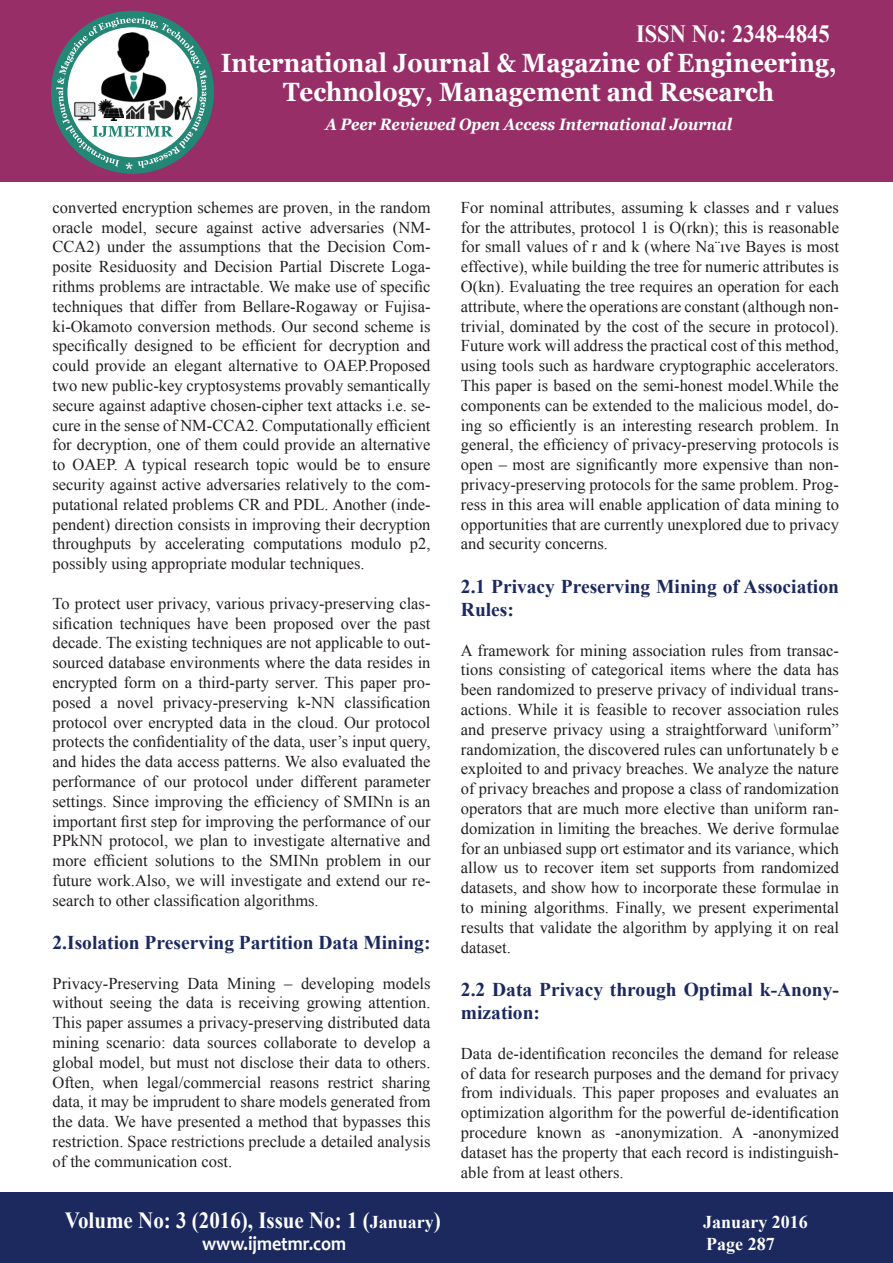
<style>
.page{position:relative;width:893px;height:1263px;background:#fff}
.page>*{position:absolute;margin:0;border:0;box-sizing:border-box;transform-origin:0 0}
.t1{font:700 26.4px/28.8px "Georgia";color:#fff;text-align:center;scale:.91 1}
.t2{font:700 24.75px "Times New Roman";color:#fff;scale:.91 1}
.t3{font:700 23.1px "Times New Roman";color:#fff;scale:.91 1}
.t4{font:700 19.8px "Candara";color:#fff;scale:.91 1}
.t5{font:700 19.5px/23.4px "Times New Roman";color:#1b295f}
.t6{font:700 18px "Times New Roman";color:#fff}
.t7{font:16.5px/19.8px "Times New Roman";color:#231f20;text-align:justify}
.t8{font:italic 700 16.5px "Georgia";color:#fff;scale:.91 1}
.s1{font-size:18px}
</style>
<div class="page">
<div style="left:0;top:0;width:893px;height:182px;background:#972e67"></div>
<div style="left:51px;top:11px;width:163px;height:163px;background:#248675;border-radius:50%"></div>
<svg style="left:56px;top:17px;width:151px;height:152px"></svg>
<img style="left:146px;top:99px;width:28px;height:23px">
<img style="left:174px;top:96px;width:21px;height:25px">
<img style="left:99px;top:31px;width:72px;height:74px">
<img style="left:72px;top:101px;width:25px;height:21px">
<img style="left:99px;top:99px;width:25px;height:21px">
<div style="left:0;top:1192px;width:893px;height:71px;background:#1b295f"></div>
<h2 class="t2" style="left:636px;top:16px;width:214px">ISSN No: 2348-4845</h2>
<h1 class="t1" style="left:221px;top:49px;width:678px">International Journal &amp; Magazine of Engineering,<br>Technology, Management and Research</h1>
<p class="t8" style="left:325px;top:113px;width:448px">A Peer Reviewed Open Access International Journal</p>
<p class="t7" style="left:52px;top:197px;width:380px">converted encryption schemes are proven, in the random oracle model, secure against active adversaries (NM-CCA2) under the assumptions that the Decision Com&shy;posite Residuosity and Decision Partial Discrete Loga&shy;rithms problems are intractable. We make use of specific techniques that differ from Bellare-Rogaway or Fujisa&shy;ki-Okamoto conversion methods. Our second scheme is specifically designed to be efficient for decryption and could provide an elegant alternative to OAEP.Proposed two new public-key cryptosystems provably semantically secure against adaptive chosen-cipher text attacks i.e. se&shy;cure in the sense of NM-CCA2. Computationally efficient for decryption, one of them could provide an alternative to OAEP. A typical research topic would be to ensure security against active adversaries relatively to the com&shy;putational related problems CR and PDL. Another (inde&shy;pendent) direction consists in improving their decryption throughputs by accelerating computations modulo p2, possibly using appropriate modular techniques.</p>
<p class="t7" style="left:52px;top:593px;width:380px">To protect user privacy, various privacy-preserving clas&shy;sification techniques have been proposed over the past decade. The existing techniques are not applicable to out&shy;sourced database environments where the data resides in encrypted form on a third-party server. This paper pro&shy;posed a novel privacy-preserving k-NN classification protocol over encrypted data in the cloud. Our protocol protects the confidentiality of the data, user’s input query, and hides the data access patterns. We also evaluated the performance of our protocol under different parameter settings. Since improving the efficiency of SMINn is an important first step for improving the performance of our PPkNN protocol, we plan to investigate alternative and more efficient solutions to the SMINn problem in our future work.Also, we will investigate and extend our re&shy;search to other classification algorithms.</p>
<p class="t5" style="left:52px;top:930px;width:380px">2.Isolation Preserving Partition Data Mining:</p>
<p class="t7" style="left:52px;top:973px;width:380px">Privacy-Preserving Data Mining – developing models without seeing the data is receiving growing attention.<br>This paper assumes a privacy-preserving distributed data mining scenario: data sources collaborate to develop a global model, but must not disclose their data to others.<br>Often, when legal/commercial reasons restrict sharing data, it may be imprudent to share models generated from the data. We have presented a method that bypasses this restriction. Space restrictions preclude a detailed analysis of the communication cost.</p>
<p class="t7" style="left:461px;top:197px;width:380px">For nominal attributes, assuming k classes and r values for the attributes, protocol 1 is O(rkn); this is reasonable for small values of r and k (where Na¨ıve Bayes is most effective), while building the tree for numeric attributes is O(kn). Evaluating the tree requires an operation for each attribute, where the operations are constant (although non&shy;trivial, dominated by the cost of the secure in protocol).<br>Future work will address the practical cost of this method, using tools such as hardware cryptographic accelerators.<br>This paper is based on the semi-honest model.While the components can be extended to the malicious model, do&shy;ing so efficiently is an interesting research problem. In general, the efficiency of privacy-preserving protocols is open – most are significantly more expensive than non&shy;privacy-preserving protocols for the same problem. Prog&shy;ress in this area will enable application of data mining to opportunities that are currently unexplored due to privacy and security concerns.</p>
<p class="t5" style="left:461px;top:574px;width:379px">2.1 Privacy Preserving Mining of Association<br>Rules:</p>
<p class="t7" style="left:461px;top:640px;width:380px">A framework for mining association rules from transac&shy;tions consisting of categorical items where the data has been randomized to preserve privacy of individual trans&shy;actions. While it is feasible to recover association rules and preserve privacy using a straightforward \uniform” randomization, the discovered rules can unfortunately b e exploited to and privacy breaches. We analyze the nature of privacy breaches and propose a class of randomization operators that are much more elective than uniform ran&shy;domization in limiting the breaches. We derive formulae for an unbiased supp ort estimator and its variance, which allow us to recover item set supports from randomized datasets, and show how to incorporate these formulae in to mining algorithms. Finally, we present experimental results that validate the algorithm by applying it on real dataset.</p>
<p class="t5" style="left:461px;top:977px;width:380px">2.2 Data Privacy through Optimal k-Anony&shy;mization:</p>
<p class="t7" style="left:461px;top:1043px;width:380px">Data de-identification reconciles the demand for release of data for research purposes and the demand for privacy from individuals. This paper proposes and evaluates an optimization algorithm for the powerful de-identification procedure known as -anonymization. A -anonymized dataset has the property that each record is indistinguish&shy;able from at least others.</p>
<h3 class="t3" style="left:65px;top:1204px;width:415px">Volume No: 3 (2016), Issue No: 1 (<span class="s1">January</span>)</h3>
<p class="t6" style="left:703px;top:1210px;width:106px">January 2016</p>
<p class="t4" style="left:202px;top:1231px;width:160px">www.ijmetmr.com</p>
<p class="t6" style="left:706px;top:1231px;width:70px">Page 287</p>
</div>
